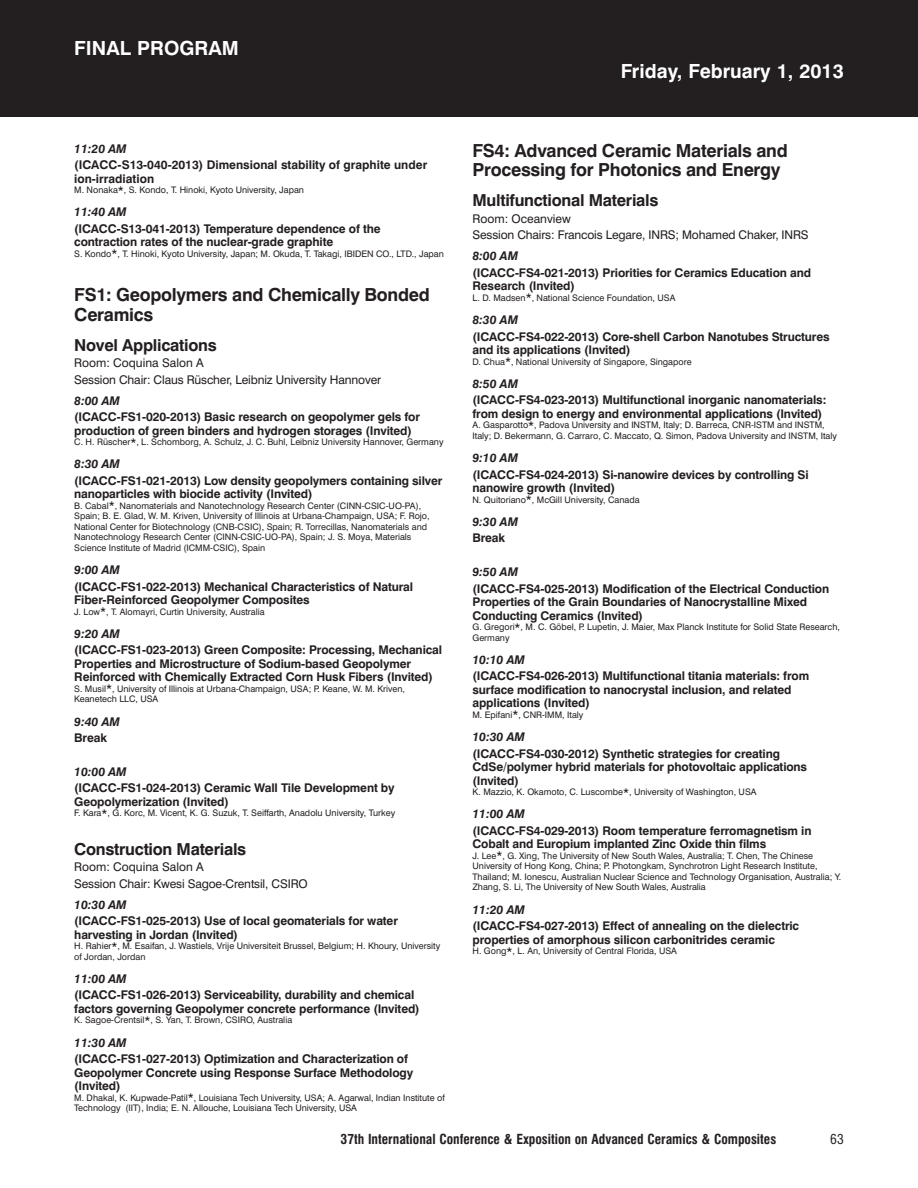
<style>
.page{position:relative;width:918px;height:1188px;background:#fff}
.page>*{position:absolute;margin:0;border:0;box-sizing:border-box;transform-origin:0 0}
.t1{font:700 19.5px "Swiss 721 BT";color:#fff}
.t2{font:700 18px/19.5px "Swiss 721 BT";letter-spacing:-.015em;color:#231f20}
.t3{font:700 16.5px "Swiss 721 BT";letter-spacing:-.015em;color:#231f20}
.t4{font:700 condensed 13.5px "Swiss 721 BT";color:#231f20}
.t5{font:condensed 13.5px "Swiss 721 BT";color:#231f20}
.t6{font:700 12px/16.5px "Swiss 721 BT";letter-spacing:-.01em;color:#231f20}
.t7{font:12px/16.5px "Swiss 721 BT";letter-spacing:-.01em;color:#231f20}
.t8{font:italic 700 12px/16.5px "Swiss 721 BT";color:#231f20}
.t9{font:9px/10.5px "Swiss 721 BT";color:#231f20}
.s1{font-style:italic}
.s2{font-size:12px}
.s3{font-style:normal}
</style>
<div class="page">
<div style="left:0;top:0;width:918px;height:117px;background:#231f20"></div>
<p class="t1" style="left:74px;top:41px;width:166px">FINAL PROGRAM</p>
<p class="t6" style="left:74px;top:141px;width:355px"><span class="s1">11:20 AM<br></span>(ICACC-S13-040-2013) Dimensional stability of graphite under</p>
<p class="t6" style="left:74px;top:171px;width:81px">ion-irradiation</p>
<p class="t9" style="left:74px;top:186px;width:231px">M. Nonaka<span class="s2">*</span>, S. Kondo, T. Hinoki, Kyoto University, Japan</p>
<p class="t6" style="left:74px;top:205px;width:308px"><span class="s1">11:40 AM<br></span>(ICACC-S13-041-2013) Temperature dependence of the</p>
<p class="t6" style="left:74px;top:235px;width:261px">contraction rates of the nuclear-grade graphite</p>
<p class="t9" style="left:74px;top:249px;width:371px">S. Kondo<span class="s2">*</span>, T. Hinoki, Kyoto University, Japan; M. Okuda, T. Takagi, IBIDEN CO., LTD., Japan</p>
<p class="t2" style="left:74px;top:287px;width:357px">FS1: Geopolymers and Chemically Bonded<br>Ceramics</p>
<p class="t3" style="left:74px;top:339px;width:144px">Novel Applications</p>
<p class="t7" style="left:74px;top:356px;width:308px">Room: Coquina Salon A<br>Session Chair: Claus Rüscher, Leibniz University Hannover</p>
<p class="t6" style="left:74px;top:393px;width:347px"><span class="s1">8:00 AM<br></span>(ICACC-FS1-020-2013) Basic research on geopolymer gels for</p>
<p class="t6" style="left:74px;top:423px;width:339px">production of green binders and hydrogen storages (Invited)</p>
<p class="t9" style="left:74px;top:438px;width:371px">C. H. Rüscher<span class="s2">*</span>, L. Schomborg, A. Schulz, J. C. Buhl, Leibniz University Hannover, Germany</p>
<p class="t6" style="left:74px;top:457px;width:370px"><span class="s1">8:30 AM<br></span>(ICACC-FS1-021-2013) Low density geopolymers containing silver</p>
<p class="t6" style="left:74px;top:487px;width:240px">nanoparticles with biocide activity (Invited)</p>
<p class="t9" style="left:74px;top:501px;width:357px">B. Cabal<span class="s2">*</span>, Nanomaterials and Nanotechnology Research Center (CINN-CSIC-UO-PA), Spain; B. E. Glad, W. M. Kriven, University of Illinois at Urbana-Champaign, USA; F. Rojo, National Center for Biotechnology (CNB-CSIC), Spain; R. Torrecillas, Nanomaterials and Nanotechnology Research Center (CINN-CSIC-UO-PA), Spain; J. S. Moya, Materials Science Institute of Madrid (ICMM-CSIC), Spain</p>
<p class="t6" style="left:74px;top:563px;width:340px"><span class="s1">9:00 AM<br></span>(ICACC-FS1-022-2013) Mechanical Characteristics of Natural</p>
<p class="t6" style="left:74px;top:593px;width:237px">Fiber-Reinforced Geopolymer Composites</p>
<p class="t9" style="left:74px;top:607px;width:192px">J. Low<span class="s2">*</span>, T. Alomayri, Curtin University, Australia</p>
<p class="t6" style="left:74px;top:627px;width:369px"><span class="s1">9:20 AM<br></span>(ICACC-FS1-023-2013) Green Composite: Processing, Mechanical</p>
<p class="t6" style="left:74px;top:658px;width:360px;line-height:13.5px">Properties and Microstructure of Sodium-based Geopolymer<br>Reinforced with Chemically Extracted Corn Husk Fibers (Invited)</p>
<p class="t9" style="left:74px;top:684px;width:332px">S. Musil<span class="s2">*</span>, University of Illinois at Urbana-Champaign, USA; P. Keane, W. M. Kriven,<br>Keanetech LLC, USA</p>
<p class="t8" style="left:74px;top:714px;width:47px">9:40 AM<br><span class="s3">Break</span></p>
<p class="t6" style="left:74px;top:765px;width:322px"><span class="s1">10:00 AM<br></span>(ICACC-FS1-024-2013) Ceramic Wall Tile Development by</p>
<p class="t6" style="left:74px;top:795px;width:156px">Geopolymerization (Invited)</p>
<p class="t9" style="left:74px;top:809px;width:323px">F. Kara<span class="s2">*</span>, G. Korc, M. Vicent, K. G. Suzuk, T. Seiffarth, Anadolu University, Turkey</p>
<p class="t3" style="left:74px;top:843px;width:174px">Construction Materials</p>
<p class="t7" style="left:74px;top:860px;width:235px">Room: Coquina Salon A<br>Session Chair: Kwesi Sagoe-Crentsil, CSIRO</p>
<p class="t6" style="left:74px;top:897px;width:325px"><span class="s1">10:30 AM<br></span>(ICACC-FS1-025-2013) Use of local geomaterials for water</p>
<p class="t6" style="left:74px;top:927px;width:165px">harvesting in Jordan (Invited)</p>
<p class="t9" style="left:74px;top:942px;width:368px">H. Rahier<span class="s2">*</span>, M. Esaifan, J. Wastiels, Vrije Universiteit Brussel, Belgium; H. Khoury, University of Jordan, Jordan</p>
<p class="t6" style="left:74px;top:972px;width:342px"><span class="s1">11:00 AM<br></span>(ICACC-FS1-026-2013) Serviceability, durability and chemical</p>
<p class="t6" style="left:74px;top:1002px;width:347px">factors governing Geopolymer concrete performance (Invited)</p>
<p class="t9" style="left:74px;top:1016px;width:219px">K. Sagoe-Crentsil<span class="s2">*</span>, S. Yan, T. Brown, CSIRO, Australia</p>
<p class="t6" style="left:74px;top:1035px;width:335px"><span class="s1">11:30 AM<br></span>(ICACC-FS1-027-2013) Optimization and Characterization of</p>
<p class="t6" style="left:74px;top:1067px;width:340px;line-height:13.5px">Geopolymer Concrete using Response Surface Methodology (Invited)</p>
<p class="t9" style="left:74px;top:1093px;width:372px">M. Dhakal, K. Kupwade-Patil<span class="s2">*</span>, Louisiana Tech University, USA; A. Agarwal, Indian Institute of<br>Technology (IIT), India; E. N. Allouche, Louisiana Tech University, USA</p>
<p class="t1" style="left:621px;top:64px;width:225px">Friday, February 1, 2013</p>
<p class="t2" style="left:472px;top:143px;width:317px">FS4: Advanced Ceramic Materials and<br>Processing for Photonics and Energy</p>
<p class="t3" style="left:472px;top:195px;width:188px">Multifunctional Materials</p>
<p class="t7" style="left:472px;top:212px;width:338px">Room: Oceanview<br>Session Chairs: Francois Legare, INRS; Mohamed Chaker, INRS</p>
<p class="t6" style="left:472px;top:249px;width:340px"><span class="s1">8:00 AM<br></span>(ICACC-FS4-021-2013) Priorities for Ceramics Education and</p>
<p class="t6" style="left:472px;top:279px;width:104px">Research (Invited)</p>
<p class="t9" style="left:472px;top:293px;width:204px">L. D. Madsen<span class="s2">*</span>, National Science Foundation, USA</p>
<p class="t6" style="left:472px;top:313px;width:359px"><span class="s1">8:30 AM<br></span>(ICACC-FS4-022-2013) Core-shell Carbon Nanotubes Structures</p>
<p class="t6" style="left:472px;top:343px;width:160px">and its applications (Invited)</p>
<p class="t9" style="left:472px;top:357px;width:221px">D. Chua<span class="s2">*</span>, National University of Singapore, Singapore</p>
<p class="t6" style="left:472px;top:377px;width:355px"><span class="s1">8:50 AM<br></span>(ICACC-FS4-023-2013) Multifunctional inorganic nanomaterials:</p>
<p class="t6" style="left:472px;top:407px;width:351px">from design to energy and environmental applications (Invited)</p>
<p class="t9" style="left:472px;top:421px;width:366px">A. Gasparotto<span class="s2">*</span>, Padova University and INSTM, Italy; D. Barreca, CNR-ISTM and INSTM,<br>Italy; D. Bekermann, G. Carraro, C. Maccato, Q. Simon, Padova University and INSTM, Italy</p>
<p class="t6" style="left:472px;top:451px;width:338px"><span class="s1">9:10 AM<br></span>(ICACC-FS4-024-2013) Si-nanowire devices by controlling Si</p>
<p class="t6" style="left:472px;top:481px;width:144px">nanowire growth (Invited)</p>
<p class="t9" style="left:472px;top:495px;width:169px">N. Quitoriano<span class="s2">*</span>, McGill University, Canada</p>
<p class="t8" style="left:472px;top:514px;width:47px">9:30 AM<br><span class="s3">Break</span></p>
<p class="t6" style="left:472px;top:565px;width:358px"><span class="s1">9:50 AM<br></span>(ICACC-FS4-025-2013) Modification of the Electrical Conduction</p>
<p class="t6" style="left:472px;top:596px;width:336px;line-height:13.5px">Properties of the Grain Boundaries of Nanocrystalline Mixed<br>Conducting Ceramics (Invited)</p>
<p class="t9" style="left:472px;top:623px;width:369px">G. Gregori<span class="s2">*</span>, M. C. Göbel, P. Lupetin, J. Maier, Max Planck Institute for Solid State Research,<br>Germany</p>
<p class="t6" style="left:472px;top:653px;width:338px"><span class="s1">10:10 AM<br></span>(ICACC-FS4-026-2013) Multifunctional titania materials: from</p>
<p class="t6" style="left:472px;top:684px;width:321px;line-height:13.5px">surface modification to nanocrystal inclusion, and related applications (Invited)</p>
<p class="t9" style="left:472px;top:710px;width:113px">M. Epifani<span class="s2">*</span>, CNR-IMM, Italy</p>
<p class="t6" style="left:472px;top:730px;width:309px"><span class="s1">10:30 AM<br></span>(ICACC-FS4-030-2012) Synthetic strategies for creating</p>
<p class="t6" style="left:472px;top:761px;width:336px;line-height:13.5px">CdSe/polymer hybrid materials for photovoltaic applications (Invited)</p>
<p class="t9" style="left:472px;top:788px;width:286px">K. Mazzio, K. Okamoto, C. Luscombe<span class="s2">*</span>, University of Washington, USA</p>
<p class="t6" style="left:472px;top:807px;width:341px"><span class="s1">11:00 AM<br></span>(ICACC-FS4-029-2013) Room temperature ferromagnetism in</p>
<p class="t6" style="left:472px;top:837px;width:295px">Cobalt and Europium implanted Zinc Oxide thin films</p>
<p class="t9" style="left:472px;top:851px;width:370px">J. Lee<span class="s2">*</span>, G. Xing, The University of New South Wales, Australia; T. Chen, The Chinese University of Hong Kong, China; P. Photongkam, Synchrotron Light Research Institute, Thailand; M. Ionescu, Australian Nuclear Science and Technology Organisation, Australia; Y.<br>Zhang, S. Li, The University of New South Wales, Australia</p>
<p class="t6" style="left:472px;top:902px;width:328px"><span class="s1">11:20 AM<br></span>(ICACC-FS4-027-2013) Effect of annealing on the dielectric</p>
<p class="t6" style="left:472px;top:932px;width:304px">properties of amorphous silicon carbonitrides ceramic</p>
<p class="t9" style="left:472px;top:947px;width:206px">H. Gong<span class="s2">*</span>, L. An, University of Central Florida, USA</p>
<p class="t4" style="left:341px;top:1134px;width:437px">37th International Conference &amp; Exposition on Advanced Ceramics &amp; Composites</p>
<p class="t5" style="left:830px;top:1134px;width:15px">63</p>
</div>
